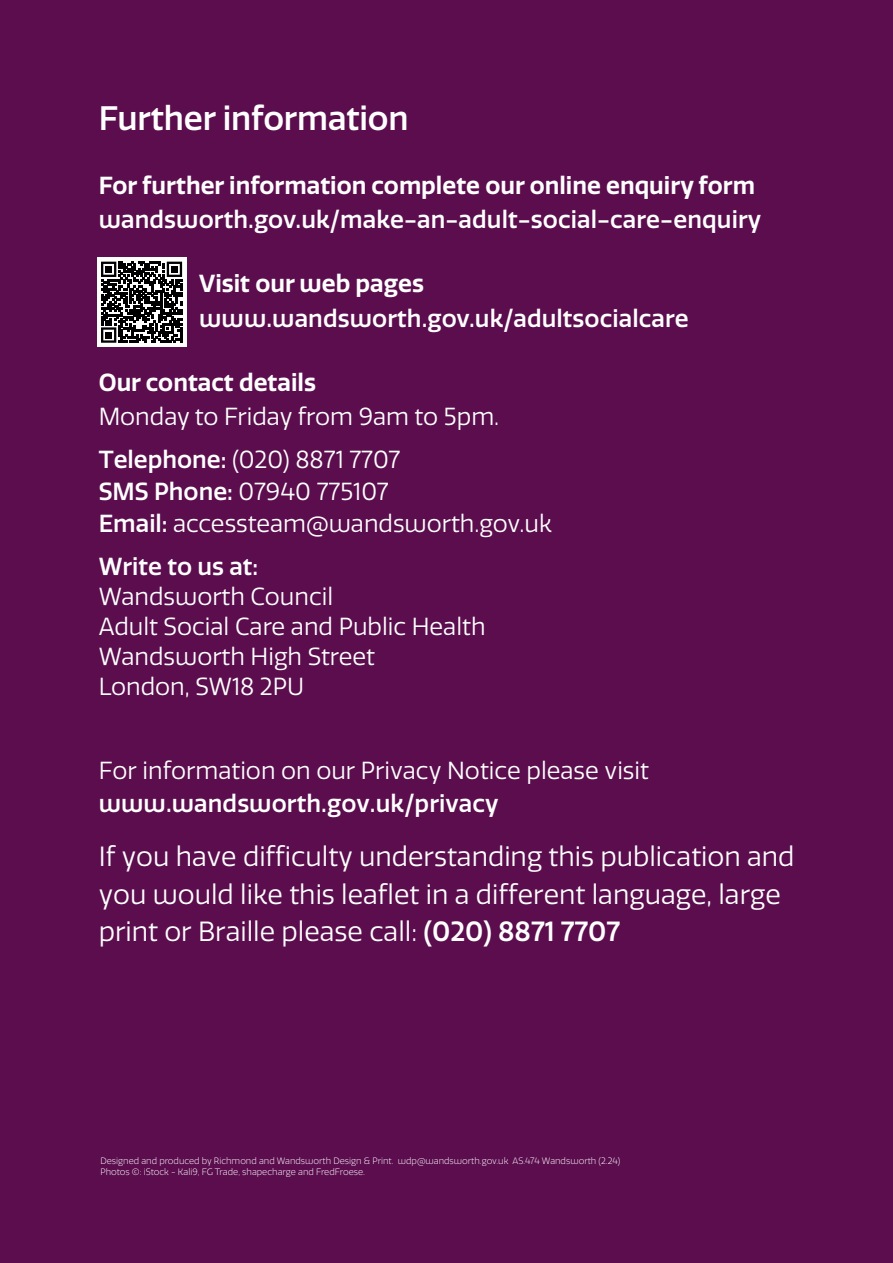
<style>
.page{position:relative;width:893px;height:1263px;background:#5b0d4e}
.page>*{position:absolute;margin:0;border:0;box-sizing:border-box;transform-origin:0 0}
.t1{font:500 33px "Quatro";letter-spacing:-.005em;color:#fff}
.t2{font:27px/37.5px "Quatro";color:#fff}
.t3{font:24px/30px "Quatro";color:#fff}
.t4{font:500 24px "Quatro";letter-spacing:.005em;color:#fff}
.t5{font:600 24px "Quatro";color:#fff}
.t6{font:300 9px/10.5px "Quatro";color:#fff}
.s1{font-weight:500}
</style>
<div class="page">
<div style="left:97px;top:257px;width:89px;height:90px;background:#fff"></div>
<svg style="left:101px;top:262px;width:81px;height:81px"></svg>
<div style="left:105px;top:266px;width:7px;height:7px;background:#000"></div>
<div style="left:171px;top:266px;width:7px;height:7px;background:#000"></div>
<div style="left:105px;top:332px;width:7px;height:6px;background:#000"></div>
<h1 class="t1" style="left:99px;top:99px;width:311px">Further information</h1>
<p class="t5" style="left:99px;top:171px;width:658px">For further information complete our online enquiry form</p>
<p class="t4" style="left:99px;top:206px;width:664px">wandsworth.gov.uk/make-an-adult-social-care-enquiry</p>
<p class="t5" style="left:199px;top:270px;width:226px">Visit our web pages</p>
<p class="t4" style="left:199px;top:304px;width:491px">www.wandsworth.gov.uk/adultsocialcare</p>
<p class="t5" style="left:99px;top:368px;width:219px">Our contact details</p>
<p class="t3" style="left:99px;top:395px;width:402px;line-height:42.8px">Monday to Friday from 9am to 5pm.<br><span class="s1">Telephone:</span> (020) 8871 7707</p>
<p class="t3" style="left:99px;top:476px;width:455px;line-height:32.1px"><span class="s1">SMS Phone:</span> 07940 775107<br><span class="s1">Email:</span> accessteam@wandsworth.gov.uk</p>
<p class="t4" style="left:99px;top:552px;width:161px">Write to us at:</p>
<p class="t3" style="left:99px;top:582px;width:388px">Wandsworth Council<br>Adult Social Care and Public Health<br>Wandsworth High Street<br>London, SW18 2PU</p>
<p class="t3" style="left:99px;top:756px;width:552px">For information on our Privacy Notice please visit</p>
<p class="t4" style="left:99px;top:789px;width:401px">www.wandsworth.gov.uk/privacy</p>
<p class="t2" style="left:99px;top:839px;width:697px">If you have difficulty understanding this publication and you would like this leaflet in a different language, large print or Braille please call: <span class="s1">(020) 8871 7707</span></p>
<p class="t6" style="left:100px;top:1156px;width:521px">Designed and produced by Richmond and Wandsworth Design &amp; Print. wdp@wandsworth.gov.uk AS.474 Wandsworth (2.24)<br>Photos ©: iStock - Kali9, FG Trade, shapecharge and FredFroese.</p>
</div>
